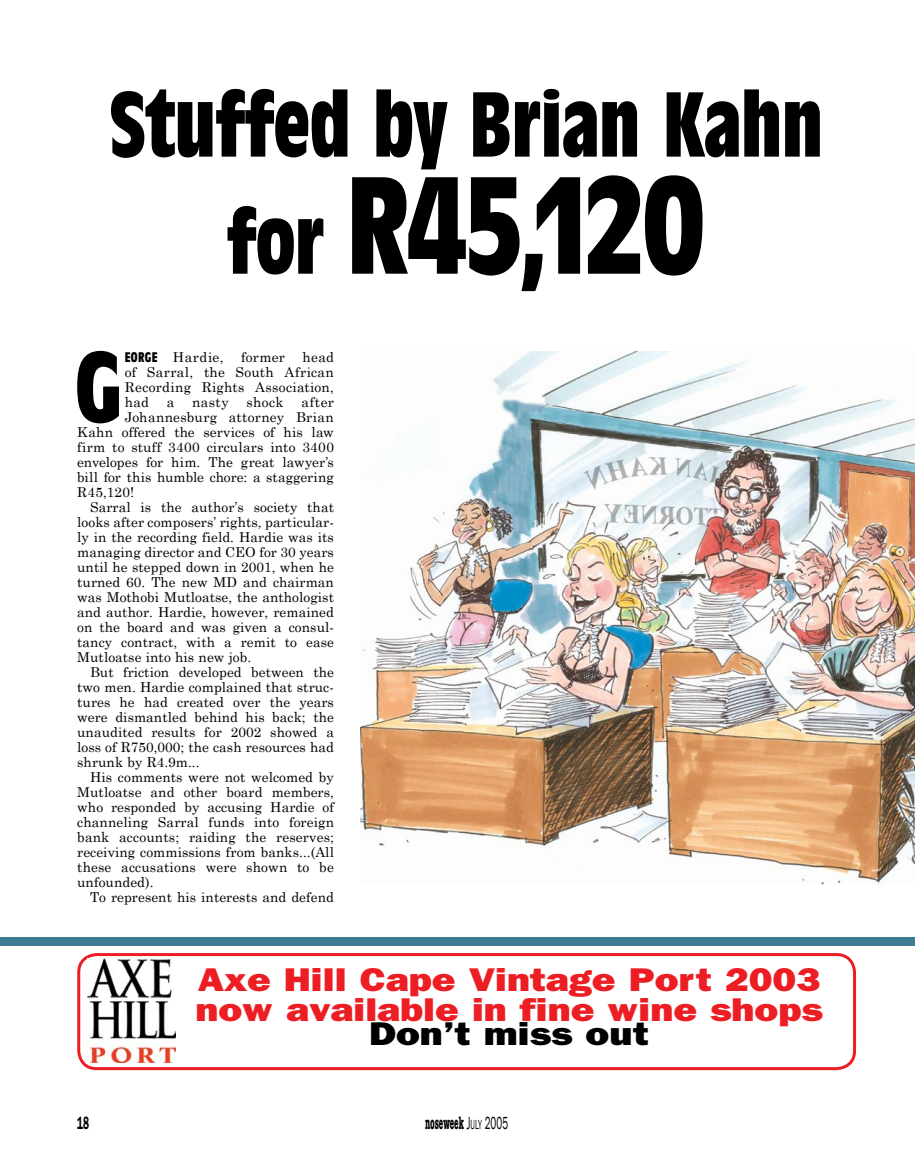
<style>
.page{position:relative;width:915px;height:1170px;background:#fff}
.page>*{position:absolute;margin:0;border:0;box-sizing:border-box;transform-origin:0 0}
.t1{font:700 condensed 135px "Antique Olive";letter-spacing:-.02em;color:#000}
.t2{font:700 condensed 97.65px "Antique Olive";color:#000}
.t3{font:700 condensed 90px "Antique Olive";letter-spacing:-.01em;color:#000}
.t4{font:800 33px/30px "Franklin Gothic";color:#ed1d24;scale:1.2 1}
.t5{font:800 33px "Franklin Gothic";color:#000;scale:1.2 1}
.t6{font:700 condensed 18px "American Typewriter";color:#000;scale:.56 1}
.t7{font:600 18px "Franklin Gothic";color:#000;scale:.56 1}
.t8{font:13.65px/15px "Century Schoolbook";letter-spacing:.005em;color:#000;text-align:justify}
.s1{font-size:90px}
.s2{font-family:"Antique Olive";font-weight:700;font-stretch:condensed}
.s3{font-family:"Franklin Gothic";font-weight:400;font-stretch:normal}
.s4{font-family:"Franklin Gothic";font-weight:400;font-stretch:normal;font-size:13.5px}
</style>
<div class="page">
<div style="left:77px;top:953px;width:778px;height:116px;border:3px solid #ed1d24;border-radius:18px"></div>
<img style="left:87px;top:958px;width:88px;height:104px">
<img style="left:361px;top:351px;width:553px;height:533px">
<div style="left:0;top:936px;width:914px;height:9px;background:#3e7c94"></div>
<h3 class="t3" style="left:109px;top:75px;width:715px">Stuffed by Brian Kahn</h3>
<h1 class="t1" style="left:226px;top:151px;width:481px"><span class="s1">for</span> R45,120</h1>
<h2 class="t2" style="left:75px;top:333px;width:48px">G</h2>
<p class="t8" style="left:125px;top:349px;width:100px"><span class="s2">EORGE</span> Hardie,</p>
<p class="t8" style="left:241px;top:349px;width:45px">former</p>
<p class="t8" style="left:125px;top:349px;width:211px;text-indent:178px">head of Sarral, the South African Recording Rights Association, had</p>
<p class="t8" style="left:167px;top:394px;width:9px">a</p>
<p class="t8" style="left:192px;top:394px;width:38px">nasty</p>
<p class="t8" style="left:246px;top:394px;width:39px">shock</p>
<p class="t8" style="left:301px;top:394px;width:34px">after</p>
<p class="t8" style="left:125px;top:409px;width:211px">Johannesburg attorney Brian</p>
<p class="t8" style="left:77px;top:424px;width:258px">Kahn offered the services of his law</p>
<p class="t8" style="left:77px;top:439px;width:258px">firm to stuff 3400 circulars into 3400</p>
<p class="t8" style="left:77px;top:454px;width:258px">envelopes for him. The great lawyer’s</p>
<p class="t8" style="left:77px;top:469px;width:258px">bill for this humble chore: a staggering</p>
<p class="t8" style="left:77px;top:484px;width:58px">R45,120!</p>
<p class="t8" style="left:90px;top:499px;width:245px">Sarral is the author’s society that</p>
<p class="t8" style="left:77px;top:514px;width:258px">looks after composers’ rights, particular-</p>
<p class="t8" style="left:77px;top:529px;width:258px">ly in the recording field. Hardie was its</p>
<p class="t8" style="left:77px;top:544px;width:258px">managing director and CEO for 30 years</p>
<p class="t8" style="left:77px;top:559px;width:258px">until he stepped down in 2001, when he</p>
<p class="t8" style="left:77px;top:574px;width:258px">turned 60. The new MD and chairman</p>
<p class="t8" style="left:77px;top:589px;width:258px">was Mothobi Mutloatse, the anthologist</p>
<p class="t8" style="left:77px;top:604px;width:258px">and author. Hardie, however, remained</p>
<p class="t8" style="left:77px;top:619px;width:258px">on the board and was given a consul-</p>
<p class="t8" style="left:77px;top:634px;width:258px">tancy contract, with a remit to ease</p>
<p class="t8" style="left:77px;top:649px;width:175px">Mutloatse into his new job.</p>
<p class="t8" style="left:90px;top:664px;width:245px">But friction developed between the</p>
<p class="t8" style="left:77px;top:679px;width:258px">two men. Hardie complained that struc-</p>
<p class="t8" style="left:77px;top:694px;width:258px">tures he had created over the years</p>
<p class="t8" style="left:77px;top:709px;width:258px">were dismantled behind his back; the</p>
<p class="t8" style="left:77px;top:724px;width:258px">unaudited results for 2002 showed a</p>
<p class="t8" style="left:77px;top:739px;width:258px">loss of R750,000; the cash resources had</p>
<p class="t8" style="left:77px;top:754px;width:124px">shrunk by R4.9m...</p>
<p class="t8" style="left:90px;top:769px;width:245px">His comments were not welcomed by</p>
<p class="t8" style="left:77px;top:784px;width:258px">Mutloatse and other board members,</p>
<p class="t8" style="left:77px;top:799px;width:258px">who responded by accusing Hardie of</p>
<p class="t8" style="left:77px;top:814px;width:258px">channeling Sarral funds into foreign</p>
<p class="t8" style="left:77px;top:829px;width:258px">bank accounts; raiding the reserves;</p>
<p class="t8" style="left:77px;top:844px;width:258px">receiving commissions from banks...(All</p>
<p class="t8" style="left:77px;top:859px;width:258px">these accusations were shown to be</p>
<p class="t8" style="left:77px;top:874px;width:78px">unfounded).</p>
<p class="t8" style="left:90px;top:889px;width:245px">To represent his interests and defend</p>
<h3 class="t4" style="left:195px;top:964px;width:524px">Axe Hill Cape Vintage Port 2003 now available in fine wine shops</h3>
<h3 class="t5" style="left:369px;top:1013px;width:234px">Don’t miss out</h3>
<h3 class="t7" style="left:77px;top:1112px;width:23px">18</h3>
<h3 class="t6" style="left:425px;top:1112px;width:150px">noseweek <span class="s3">J</span><span class="s4">uly</span> <span class="s3">2005</span></h3>
</div>
